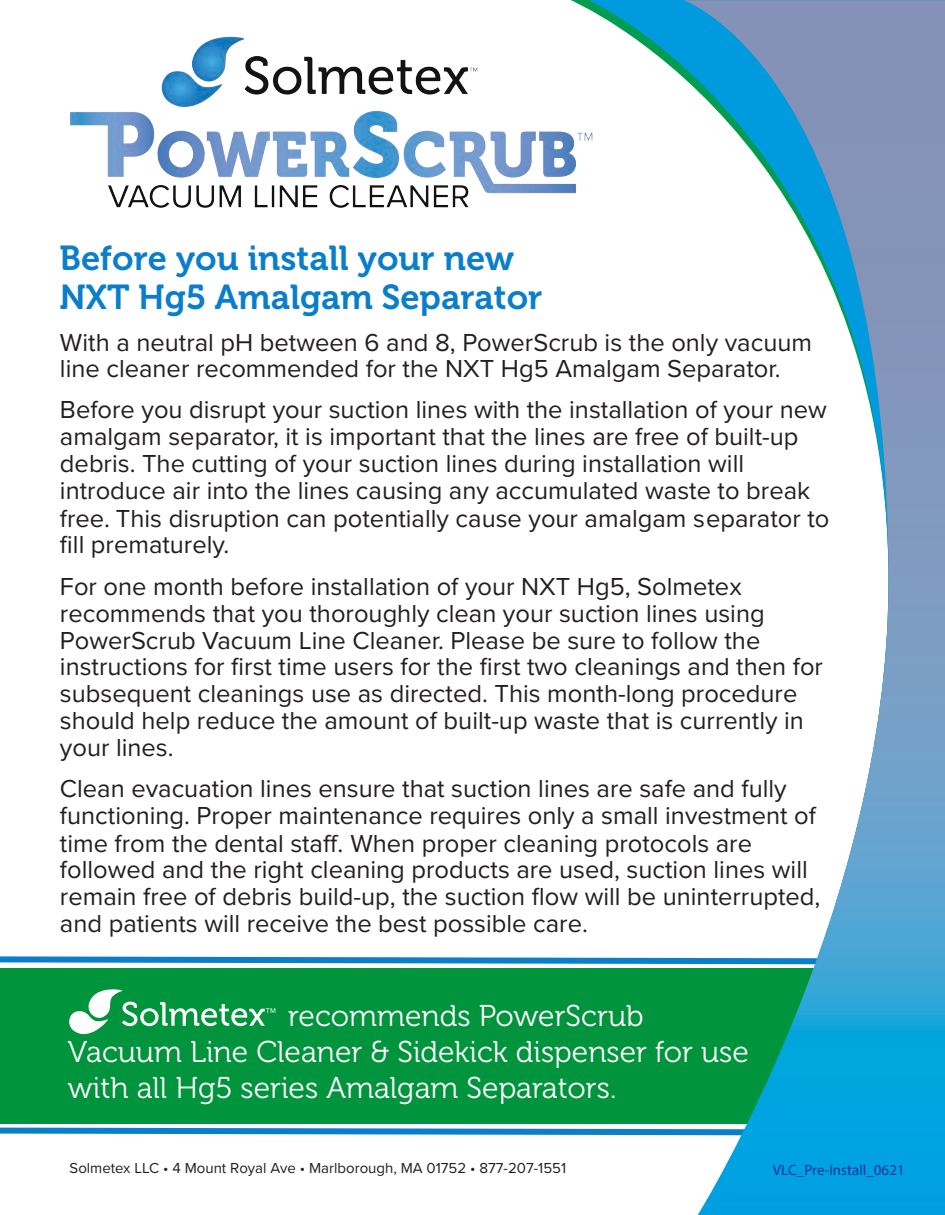
<style>
.page{position:relative;width:945px;height:1215px;background:#fff}
.page>*{position:absolute;margin:0;border:0;box-sizing:border-box;transform-origin:0 0}
.t1{font:34.5px/39px "Museo 700";color:#0a7eca}
.t2{font:30px/36px "Museo 300";color:#fff}
.t3{font:25.5px/27px "Proxima Nova Regular 2";color:#231f20}
.t4{font:15px "Proxima Nova Regular 2";color:#231f20}
.t5{font:15px "Myriad Pro Regular 2";color:#0036a0}
.t6{font:7.2px "Proxima Nova Regular 2";color:#fff}
.s1{font-family:"Proxima Nova"}
.s2{font-family:"Myriad Pro"}
</style>
<div class="page">
<svg style="left:0;top:1127px;width:571px;height:8px;background:#479ed7"></svg>
<div style="left:0;top:968px;width:945px;height:156px;background:#00943d"></div>
<svg style="left:0;top:956px;width:571px;height:8px;background:#479ed7"></svg>
<svg style="left:69px;top:989px;width:196px;height:46px"></svg>
<img style="left:70px;top:36px;width:501px;height:172px">
<svg style="left:589px;top:0;width:94px;height:1136px"></svg>
<svg style="left:683px;top:0;width:262px;height:1215px"></svg>
<h1 class="t1" style="left:59px;top:239px;width:485px">Before you install your new<br>NXT Hg5 Amalgam Separator</h1>
<p class="t3" style="left:60px;top:328px;width:754px;line-height:26px">With a <span class="s1">neutral pH between 6 and 8</span>, PowerScrub is the only vacuum line cleaner recommended for the NXT Hg5 Amalgam Separator.</p>
<p class="t3" style="left:60px;top:395px;width:771px">Before you disrupt your suction lines with the installation of your new amalgam separator, it is important that the lines are free of built-up debris. The cutting of your suction lines during installation will introduce air into the lines causing any accumulated waste to break free. This disruption can potentially cause your amalgam separator to fill prematurely.</p>
<p class="t3" style="left:60px;top:572px;width:765px">For one month before installation of your NXT Hg5, Solmetex recommends that you thoroughly clean your suction lines using PowerScrub Vacuum Line Cleaner. Please be sure to follow the instructions for first time users for the first two cleanings and then for subsequent cleanings use as directed. This month-long procedure should help reduce the amount of built-up waste that is currently in your lines.</p>
<p class="t3" style="left:60px;top:774px;width:762px">Clean evacuation lines ensure that suction lines are safe and fully functioning. Proper maintenance requires only a small investment of time from <span class="s1">the dental staff</span>. When proper cleaning protocols are followed and the right cleaning products are used, suction lines will remain free of debris build-up, the suction flow will be uninterrupted, and patients will receive the best possible care.</p>
<p class="t2" style="left:68px;top:999px;width:682px;text-indent:220px">recommends PowerScrub<br>Vacuum Line Cleaner &amp; Sidekick dispenser for use with all Hg5 series Amalgam Separators.</p>
<p class="t6" style="left:266px;top:1005px;width:11px">TM</p>
<p class="t4" style="left:70px;top:1157px;width:498px">Solmetex LLC • 4 Mount Royal Ave • Marlborough, MA 01752 • 877-207-1551</p>
<p class="t5" style="left:773px;top:1161px;width:134px">VLC_Pre-Install_<span class="s2">0621</span></p>
</div>
